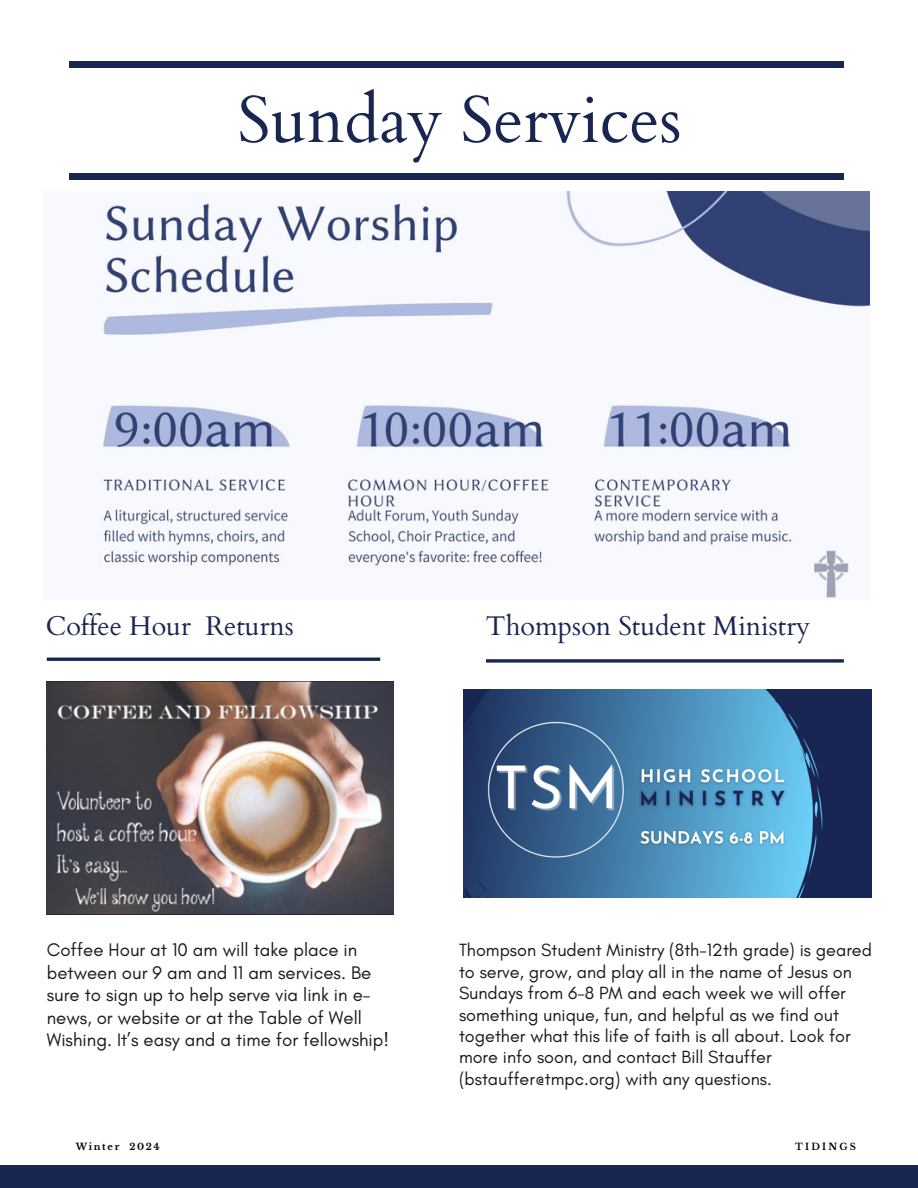
<style>
.page{position:relative;width:918px;height:1188px;background:#fff}
.page>*{position:absolute;margin:0;border:0;box-sizing:border-box;transform-origin:0 0}
.t1{font:66px "Cardo";color:#1a2652}
.t2{font:27px "Cardo";color:#1a2652}
.t3{font:18.6px/22.5px "Glacial Indifference";color:#19191e}
.t4{font:18px/21.3px "Glacial Indifference";color:#19191e}
.t5{font:700 9.3px "Libre Baskerville";letter-spacing:.18em;color:#000}
.t6{font:700 9.3px "Libre Baskerville";letter-spacing:.24em;color:#000}
</style>
<div class="page">
<div style="left:70px;top:173px;width:774px;height:6px;background:#1a2652"></div>
<div style="left:70px;top:62px;width:774px;height:5px;background:#1a2652"></div>
<div style="left:0;top:1165px;width:918px;height:23px;background:#1a2652"></div>
<hr style="left:47px;top:658px;width:333px;height:3px;background:#1a2652">
<svg style="left:486px;top:659px;width:358px;height:4px"></svg>
<img style="left:47px;top:681px;width:346px;height:233px">
<img style="left:98px;top:191px;width:772px;height:408px">
<img style="left:464px;top:690px;width:408px;height:208px">
<p class="t1" style="left:237px;top:77px;width:446px">Sunday Services</p>
<p class="t2" style="left:46px;top:608px;width:250px">Coffee Hour Returns</p>
<p class="t2" style="left:486px;top:608px;width:326px">Thompson Student Ministry</p>
<p class="t3" style="left:47px;top:939px;width:344px">Coffee Hour at 10 am will take place in between our 9 am and 11 am services. Be sure to sign up to help serve via link in e&shy;news, or website or at the Table of Well Wishing. It’s easy and a time for fellowship!</p>
<p class="t4" style="left:459px;top:940px;width:415px">Thompson Student Ministry (8th-12th grade) is geared to serve, grow, and play all in the name of Jesus on Sundays from 6-8 PM and each week we will offer something unique, fun, and helpful as we find out together what this life of faith is all about. Look for more info soon, and contact Bill Stauffer (bstauffer@tmpc.org) with any questions.</p>
<p class="t5" style="left:76px;top:1141px;width:86px">Winter 2024</p>
<p class="t6" style="left:795px;top:1141px;width:62px">TIDINGS</p>
</div>
